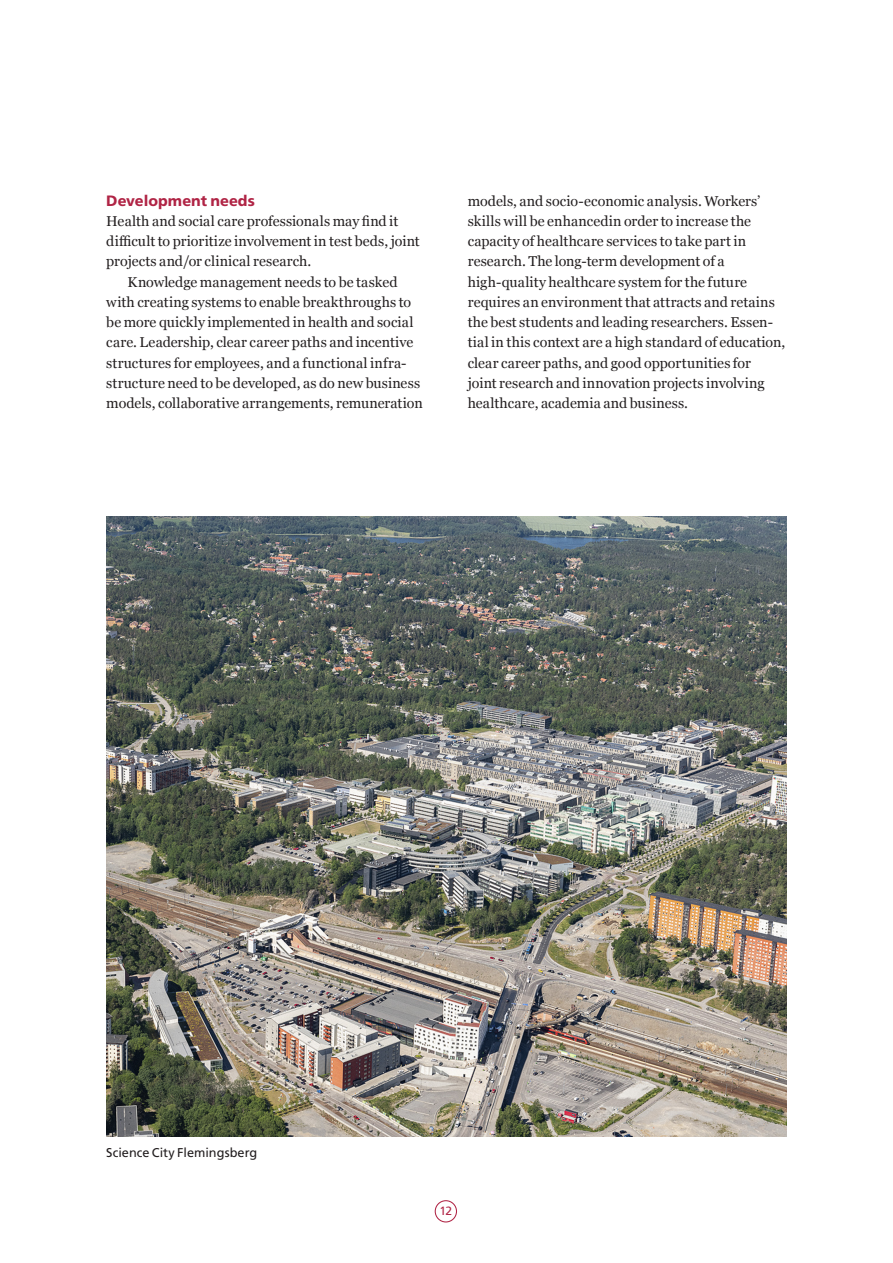
<style>
.page{position:relative;width:893px;height:1263px;background:#fff}
.page>*{position:absolute;margin:0;border:0;box-sizing:border-box;transform-origin:0 0}
.t1{font:800 15px "Frutiger SLLOTF";letter-spacing:.005em;color:#b02445}
.P_indrag{font:14.25px/20.2px "Georgia";letter-spacing:.005em;color:#231f20}
.t2{font:12.75px "Frutiger SLLOTF";color:#231f20}
.t3{font:12px "Frutiger SLLOTF";color:#b02445}
</style>
<div class="page">
<div style="left:435px;top:1200px;width:22px;height:22px;border:1px solid #b02445;border-radius:50%"></div>
<img style="left:106px;top:517px;width:681px;height:619px">
<p class="t1" style="left:106px;top:191px;width:150px">Development needs</p>
<p class="P_indrag" style="left:106px;top:210px;width:315px">Health and social care professionals may find it difficult to prioritize involvement in test beds, joint projects and/or clinical research.</p>
<p class="P_indrag" style="left:106px;top:271px;width:318px;text-indent:21px">Knowledge management needs to be tasked with creating systems to enable breakthroughs to be more quickly implemented in health and social care. Leadership, clear career paths and incentive structures for employees, and a functional infra&shy;structure need to be developed, as do new business models, collaborative arrangements, remuneration</p>
<p class="P_indrag" style="left:468px;top:190px;width:319px">models, and socio-economic analysis. Workers’ skills will be enhancedin order to increase the capacity of healthcare services to take part in research. The long-term development of a high-quality healthcare system for the future requires an environment that attracts and retains the best students and leading researchers. Essen&shy;tial in this context are a high standard of education, clear career paths, and good opportunities for<br>joint research and innovation projects involving healthcare, academia and business.</p>
<p class="t2" style="left:106px;top:1145px;width:153px">Science City Flemingsberg</p>
<p class="t3" style="left:439px;top:1204px;width:14px">12</p>
</div>
